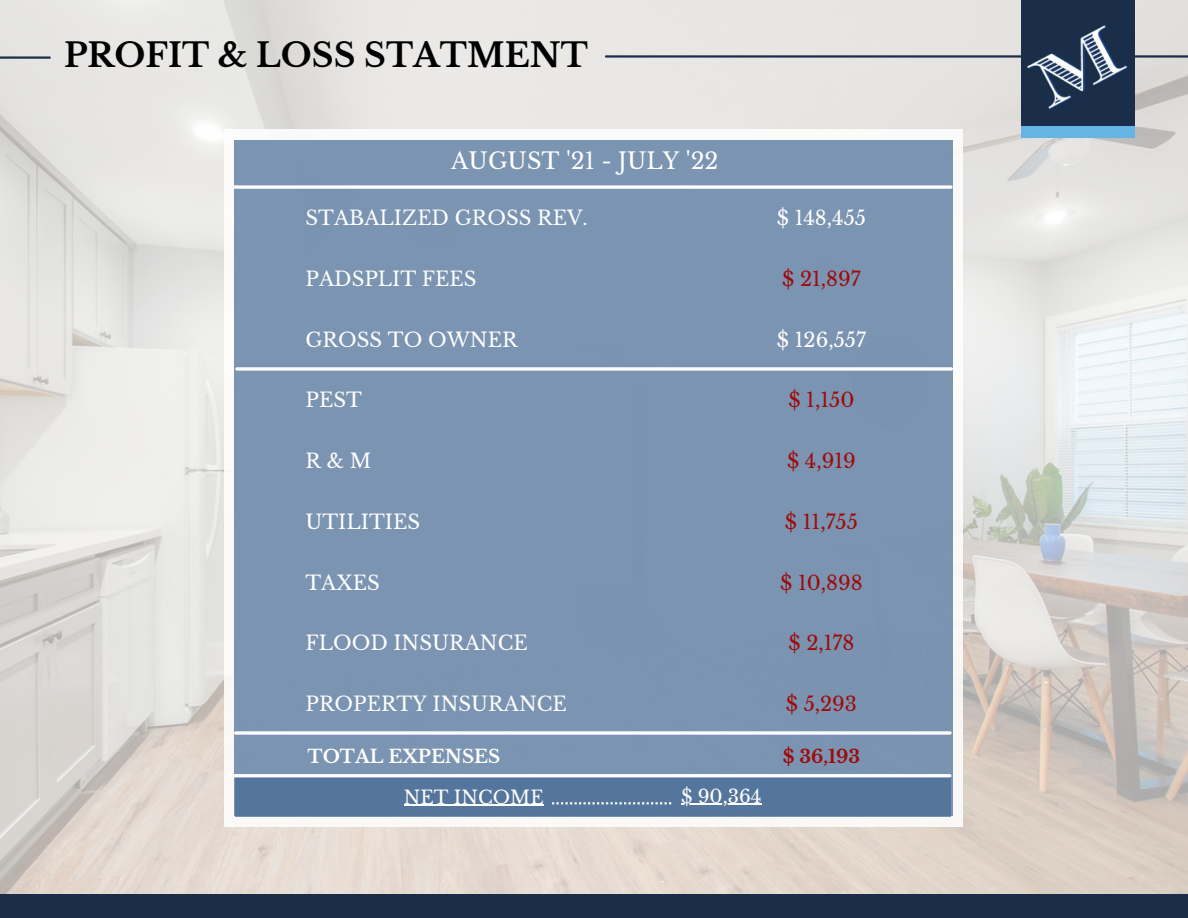
<style>
.page{position:relative;width:1188px;height:918px;background:#fff}
.page>*{position:absolute;margin:0;border:0;box-sizing:border-box;transform-origin:0 0}
.t1{font:700 32.85px "Libre Baskerville";color:#000}
.t2{font:22.5px "Libre Baskerville";color:#fff}
.t3{font:19.8px "Libre Baskerville";color:#fefefe}
.t4{font:19.65px "Libre Baskerville";color:#9f0a0a}
.t5{font:19.65px "Libre Baskerville";color:#fff}
.t6{font:18.45px "Libre Baskerville";color:#fff}
.t7{font:700 18.3px "Libre Baskerville";color:#fff}
.t8{font:700 18.3px "Libre Baskerville";color:#9f0a0a}
</style>
<div class="page">
<img style="left:0;top:0;width:1188px;height:895px">
<hr style="left:606px;top:55px;width:582px;height:3px;background:#1a2e49">
<img style="left:986px;top:0;width:181px;height:157px">
<div style="left:0;top:895px;width:1188px;height:23px;background:#1a2e49"></div>
<hr style="left:0;top:56px;width:50px;height:3px;background:#1a2e49">
<div style="left:224px;top:129px;width:739px;height:697px;background:#fefefe"></div>
<div style="left:235px;top:140px;width:718px;height:676px;background:#7b94b2"></div>
<svg style="left:234px;top:185px;width:717px;height:4px;background:#e9edf1"></svg>
<svg style="left:236px;top:731px;width:714px;height:4px;background:#e9edf1"></svg>
<div style="left:235px;top:777px;width:716px;height:40px;background:#55769c"></div>
<hr style="left:404px;top:805px;width:140px;height:1px;background:#fff">
<hr style="left:681px;top:804px;width:81px;height:1px;background:#fff">
<svg style="left:552px;top:802px;width:119px;height:2px"></svg>
<hr style="left:229px;top:774px;width:721px;height:3px;background:#fefefe">
<svg style="left:237px;top:367px;width:714px;height:4px;background:#e9edf1"></svg>
<h1 class="t1" style="left:64px;top:36px;width:525px">PROFIT &amp; LOSS STATMENT</h1>
<p class="t2" style="left:451px;top:147px;width:269px">AUGUST '21 - JULY '22</p>
<p class="t3" style="left:305px;top:206px;width:284px">STABALIZED GROSS REV.</p>
<p class="t3" style="left:305px;top:267px;width:173px">PADSPLIT FEES</p>
<p class="t3" style="left:305px;top:327px;width:214px">GROSS TO OWNER</p>
<p class="t3" style="left:305px;top:388px;width:58px">PEST</p>
<p class="t3" style="left:305px;top:449px;width:67px">R&amp;M</p>
<p class="t3" style="left:305px;top:510px;width:116px">UTILITIES</p>
<p class="t3" style="left:305px;top:570px;width:76px">TAXES</p>
<p class="t3" style="left:305px;top:631px;width:224px">FLOOD INSURANCE</p>
<p class="t3" style="left:305px;top:692px;width:263px">PROPERTY INSURANCE</p>
<p class="t7" style="left:308px;top:745px;width:194px">TOTAL EXPENSES</p>
<p class="t6" style="left:404px;top:786px;width:141px">NET INCOME</p>
<p class="t6" style="left:681px;top:785px;width:82px">$ 90,364</p>
<p class="t5" style="left:777px;top:206px;width:91px">$ 148,455</p>
<p class="t4" style="left:782px;top:267px;width:80px">$ 21,897</p>
<p class="t5" style="left:777px;top:328px;width:90px">$ 126,557</p>
<p class="t4" style="left:788px;top:388px;width:67px">$ 1,150</p>
<p class="t4" style="left:787px;top:449px;width:70px">$ 4,919</p>
<p class="t4" style="left:785px;top:510px;width:74px">$ 11,755</p>
<p class="t4" style="left:780px;top:571px;width:84px">$ 10,898</p>
<p class="t4" style="left:788px;top:631px;width:67px">$ 2,178</p>
<p class="t4" style="left:786px;top:692px;width:73px">$ 5,293</p>
<p class="t8" style="left:783px;top:745px;width:79px">$ 36,193</p>
</div>
